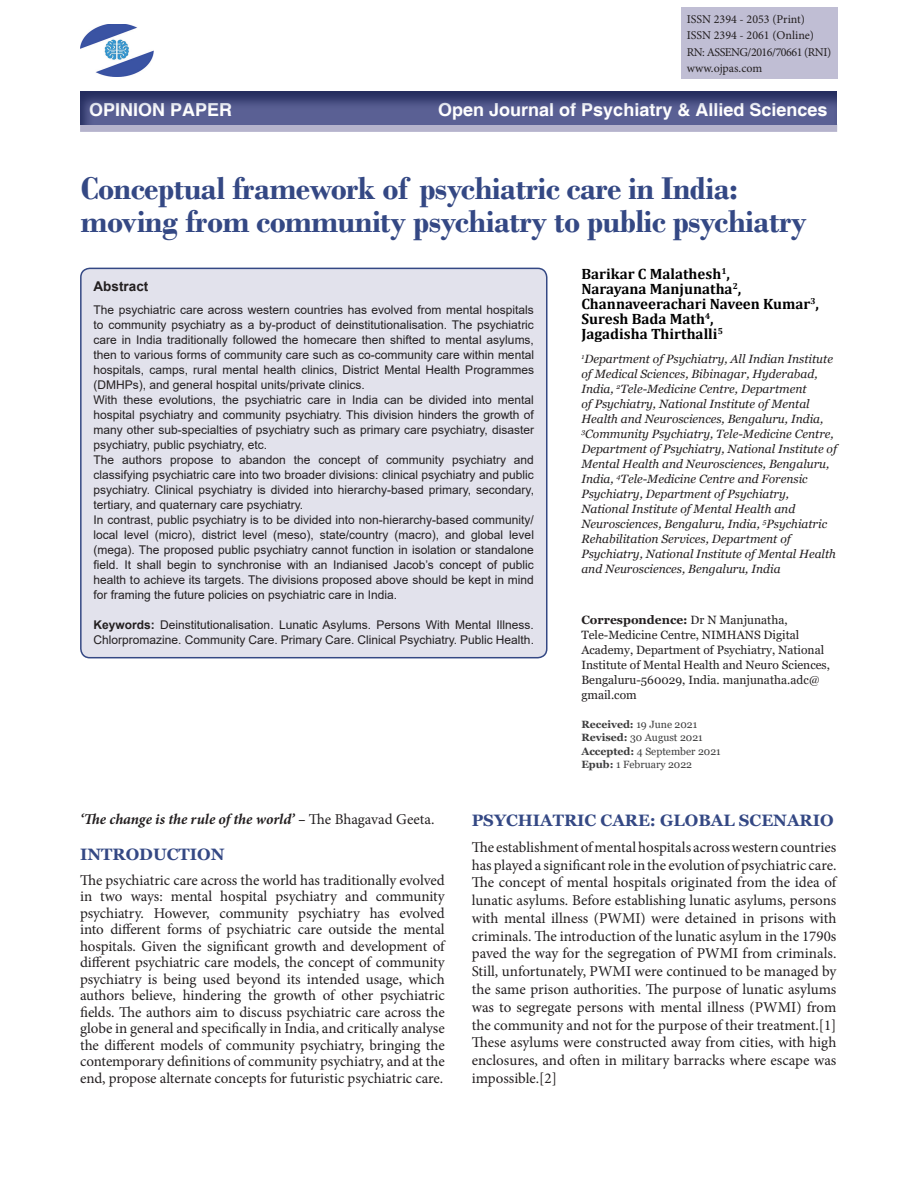
<style>
.page{position:relative;width:918px;height:1188px;background:#fff}
.page>*{position:absolute;margin:0;border:0;box-sizing:border-box;transform-origin:0 0}
.AT{font:700 33px/33px "Bodoni";letter-spacing:-.02em;color:#344884}
.t1{font:700 18px "Helvetica";color:#fff}
.t2{font:700 16.5px "Georgia";color:#344884}
.TXFL{font:15px/17.9px "Minion Pro";letter-spacing:-.005em;color:#231f20;text-align:justify}
.AU{font:700 15px/15px "Cambria";color:#000}
.TXFL-2{font:italic 700 15px "Minion Pro";letter-spacing:-.005em;color:#231f20}
.ABSH{font:700 13.5px "Arial";color:#231f20}
.ABS{font:12px/15px "Arial";color:#231f20;text-align:justify}
.AFF{font:italic 12px/15px "Georgia";color:#231f20}
.ADD{font:12px/15px "Georgia";color:#231f20}
.KWD{font:12px/15px "Arial";color:#231f20}
.ISSN{font:12px "Minion Pro";color:#231f20}
.ISSN-2{font:12px "Minion Pro";letter-spacing:-.04em;color:#231f20}
.HIS{font:10.5px/13.5px "Georgia";color:#3e3e3f}
.s1{font-weight:700}
.s2{font-weight:400;font-style:normal}
</style>
<div class="page">
<div style="left:81px;top:268px;width:466px;height:390px;background:#e2e2ec;border-radius:9px"></div>
<div style="left:80px;top:268px;width:468px;height:390px;border:2px solid #344884;border-radius:9px"></div>
<div style="left:681px;top:8px;width:156px;height:71px;background:#c0bed4"></div>
<div style="left:80px;top:124px;width:757px;height:8px;background:#b5b3cc"></div>
<div style="left:79px;top:91px;width:766px;height:36px;background:#344884;opacity:.75"></div>
<img style="left:80px;top:24px;width:74px;height:52px">
<p class="ISSN" style="left:687px;top:11px;width:120px">ISSN 2394 - 2053 (Print)</p>
<p class="ISSN" style="left:687px;top:27px;width:129px">ISSN 2394 - 2061 (Online)</p>
<p class="ISSN-2" style="left:687px;top:44px;width:146px">RN: ASSENG/2016/70661 (RNI)</p>
<p class="ISSN" style="left:687px;top:60px;width:77px">www.ojpas.com</p>
<p class="t1" style="left:89px;top:99px;width:145px">OPINION PAPER</p>
<p class="t1" style="left:438px;top:99px;width:391px">Open Journal of Psychiatry &amp; Allied Sciences</p>
<p class="AT" style="left:81px;top:171px;width:728px">Conceptual framework of psychiatric care in India: moving from community psychiatry to public psychiatry</p>
<p class="AU" style="left:581px;top:266px;width:239px">Barikar C Malathesh<sup>1</sup>,<br>Narayana Manjunatha<sup>2</sup>,<br>Channaveerachari Naveen Kumar<sup>3</sup>,<br>Suresh Bada Math<sup>4</sup>,<br>Jagadisha Thirthalli<sup>5</sup></p>
<p class="AFF" style="left:581px;top:351px;width:257px"><sup>1</sup>Department of Psychiatry, All Indian Institute of Medical Sciences, Bibinagar, Hyderabad, India, <sup>2</sup>Tele-Medicine Centre, Department<br>of Psychiatry, National Institute of Mental Health and Neurosciences, Bengaluru, India, <sup>3</sup>Community Psychiatry, Tele-Medicine Centre, Department of Psychiatry, National Institute of Mental Health and Neurosciences, Bengaluru, India, <sup>4</sup>Tele-Medicine Centre and Forensic Psychiatry, Department of Psychiatry, National Institute of Mental Health and Neurosciences, Bengaluru, India, <sup>5</sup>Psychiatric Rehabilitation Services, Department of Psychiatry, National Institute of Mental Health and Neurosciences, Bengaluru, India</p>
<p class="ADD" style="left:581px;top:612px;width:250px"><span class="s1">Correspondence:</span> Dr N Manjunatha, Tele-Medicine Centre, NIMHANS Digital Academy, Department of Psychiatry, National Institute of Mental Health and Neuro Sciences, Bengaluru-560029, India. manjunatha.adc@ gmail.com</p>
<p class="HIS" style="left:581px;top:718px;width:141px"><span class="s1">Received:</span> 19 June 2021<br><span class="s1">Revised:</span> 30 August 2021<br><span class="s1">Accepted:</span> 4 September 2021<br><span class="s1">Epub:</span> 1 February 2022</p>
<p class="ABSH" style="left:94px;top:277px;width:56px">Abstract</p>
<p class="ABS" style="left:94px;top:302px;width:442px">The psychiatric care across western countries has evolved from mental hospitals to community psychiatry as a by-product of deinstitutionalisation. The psychiatric care in India traditionally followed the homecare then shifted to mental asylums, then to various forms of community care such as co-community care within mental hospitals, camps, rural mental health clinics, District Mental Health Programmes (DMHPs), and general hospital units/private clinics.</p>
<p class="ABS" style="left:94px;top:392px;width:442px">With these evolutions, the psychiatric care in India can be divided into mental hospital psychiatry and community psychiatry. This division hinders the growth of many other sub-specialties of psychiatry such as primary care psychiatry, disaster psychiatry, public psychiatry, etc.</p>
<p class="ABS" style="left:94px;top:452px;width:442px">The authors propose to abandon the concept of community psychiatry and classifying psychiatric care into two broader divisions: clinical psychiatry and public psychiatry. Clinical psychiatry is divided into hierarchy-based primary, secondary, tertiary, and quaternary care psychiatry.</p>
<p class="ABS" style="left:94px;top:512px;width:442px">In contrast, public psychiatry is to be divided into non-hierarchy-based community/ local level (micro), district level (meso), state/country (macro), and global level (mega). The proposed public psychiatry cannot function in isolation or standalone field. It shall begin to synchronise with an Indianised Jacob’s concept of public health to achieve its targets. The divisions proposed above should be kept in mind for framing the future policies on psychiatric care in India.</p>
<p class="KWD" style="left:94px;top:617px;width:442px"><span class="s1">Keywords:</span> Deinstitutionalisation. Lunatic Asylums. Persons With Mental Illness.<br>Chlorpromazine. Community Care. Primary Care. Clinical Psychiatry. Public Health.</p>
<p class="TXFL-2" style="left:80px;top:809px;width:356px">‘The change is the rule of the world’ – <span class="s2">The Bhagavad Geeta.</span></p>
<h1 class="t2" style="left:80px;top:844px;width:146px">INTRODUCTION</h1>
<p class="TXFL" style="left:80px;top:872px;width:366px;line-height:16.5px">The psychiatric care across the world has traditionally evolved in two ways: mental hospital psychiatry and community psychiatry. However, community psychiatry has evolved into different forms of psychiatric care outside the mental hospitals. Given the significant growth and development of different psychiatric care models, the concept of community psychiatry is being used beyond its intended usage, which authors believe, hindering the growth of other psychiatric fields. The authors aim to discuss psychiatric care across the globe in general and specifically in India, and critically analyse the different models of community psychiatry, bringing the contemporary definitions of community psychiatry, and at the end, propose alternate concepts for futuristic psychiatric care.</p>
<h1 class="t2" style="left:472px;top:809px;width:363px">PSYCHIATRIC CARE: GLOBAL SCENARIO</h1>
<p class="TXFL" style="left:472px;top:838px;width:366px">The establishment of mental hospitals across western countries has played a significant role in the evolution of psychiatric care.<br>The concept of mental hospitals originated from the idea of lunatic asylums. Before establishing lunatic asylums, persons with mental illness (PWMI) were detained in prisons with criminals. The introduction of the lunatic asylum in the 1790s paved the way for the segregation of PWMI from criminals.<br>Still, unfortunately, PWMI were continued to be managed by the same prison authorities. The purpose of lunatic asylums was to segregate persons with mental illness (PWMI) from the community and not for the purpose of their treatment.[1] These asylums were constructed away from cities, with high enclosures, and often in military barracks where escape was impossible.[2]</p>
</div>
